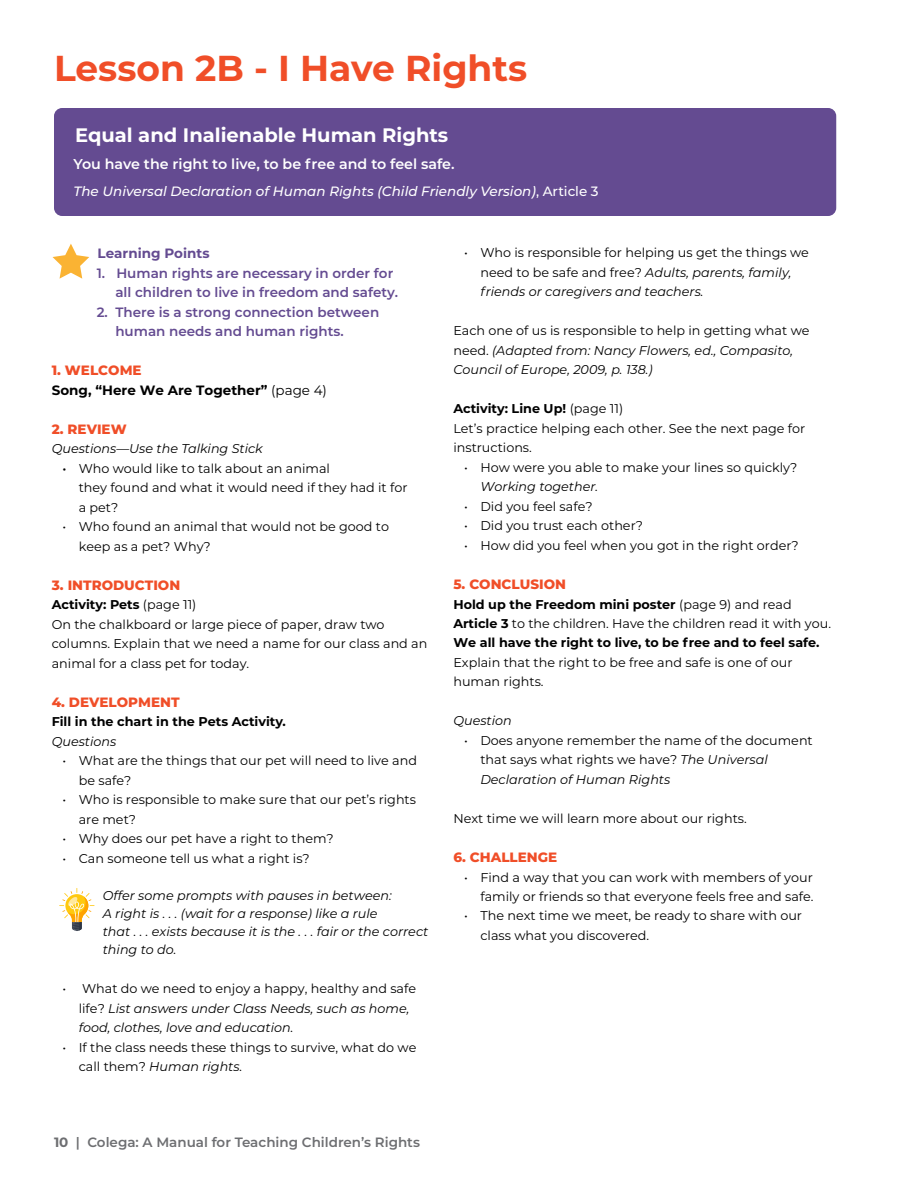
<style>
.page{position:relative;width:918px;height:1188px;background:#fff}
.page>*{position:absolute;margin:0;border:0;box-sizing:border-box;transform-origin:0 0}
.t1{font:700 36px "Montserrat";color:#f04e28}
.t2{font:700 19.5px "Montserrat";color:#fff}
.t3{font:600 14.25px "Montserrat";color:#fff}
.t4{font:600 13.5px/19.5px "Montserrat";color:#644b91}
.t5{font:italic 500 13.5px "Montserrat";color:#fff}
.t6{font:800 13.5px "Montserrat";color:#f04e28}
.t7{font:600 13.5px "Montserrat";color:#6d6e71}
.t8{font:700 13.5px/19.5px "Montserrat";color:#000}
.t9{font:700 13.5px "Montserrat";color:#644b91}
.t10{font:12.75px/19.5px "Montserrat";color:#000}
.t11{font:italic 12.75px/19.5px "Montserrat";color:#000}
.t12{font:700 12.75px/19.5px "Montserrat";color:#000}
.s1{font-style:normal}
.s2{font-weight:800;color:#f04e28}
.s3{font-weight:400}
.s4{font-weight:500}
.s5{font-weight:700}
.s6{font-style:italic}
</style>
<div class="page">
<div style="left:54px;top:108px;width:782px;height:108px;background:#644b91;border-radius:8px"></div>
<svg style="left:53px;top:244px;width:36px;height:35px"></svg>
<svg style="left:59px;top:888px;width:35px;height:43px"></svg>
<h1 class="t1" style="left:54px;top:42px;width:475px">Lesson 2B - I Have Rights</h1>
<h2 class="t2" style="left:75px;top:121px;width:375px">Equal and Inalienable Human Rights</h2>
<p class="t3" style="left:74px;top:154px;width:383px">You have the right to live, to be free and to feel safe.</p>
<p class="t5" style="left:74px;top:182px;width:527px">The Universal Declaration of Human Rights (Child Friendly Version)<span class="s1">, Article 3</span></p>
<p class="t9" style="left:98px;top:244px;width:113px">Learning Points</p>
<p class="t4" style="left:115px;top:263px;width:284px;text-indent:-19px">1. Human rights are necessary in order for all children to live in freedom and safety.</p>
<p class="t4" style="left:115px;top:302px;width:265px;text-indent:-19px">2. There is a strong connection between human needs and human rights.</p>
<p class="t8" style="left:52px;top:360px;width:277px"><span class="s2">1. WELCOME<br></span>Song, “Here We Are Together” <span class="s3">(page 4)</span></p>
<p class="t6" style="left:52px;top:419px;width:76px">2. REVIEW</p>
<p class="t11" style="left:52px;top:439px;width:213px">Questions—Use the Talking Stick</p>
<p class="t10" style="left:79px;top:458px;width:330px;text-indent:-16px"><span class="s4">•</span> Who would like to talk about an animal<br>they found and what it would need if they had it for a pet?</p>
<p class="t10" style="left:79px;top:516px;width:312px;text-indent:-16px">• Who found an animal that would not be good to keep as a pet? Why?</p>
<p class="t6" style="left:52px;top:575px;width:130px">3. INTRODUCTION</p>
<p class="t10" style="left:52px;top:595px;width:377px"><span class="s5">Activity: Pets</span> (page 11)<br>On the chalkboard or large piece of paper, draw two columns. Explain that we need a name for our class and an animal for a class pet for today.</p>
<p class="t6" style="left:52px;top:692px;width:129px">4. DEVELOPMENT</p>
<p class="t12" style="left:52px;top:711px;width:236px">Fill in the chart in the Pets Activity.</p>
<p class="t11" style="left:52px;top:731px;width:66px">Questions</p>
<p class="t10" style="left:79px;top:750px;width:340px;text-indent:-16px">• What are the things that our pet will need to live and be safe?</p>
<p class="t10" style="left:79px;top:789px;width:339px;text-indent:-16px">• Who is responsible to make sure that our pet’s rights are met?</p>
<p class="t10" style="left:63px;top:828px;width:273px">• Why does our pet have a right to them?</p>
<p class="t10" style="left:63px;top:848px;width:249px">• Can someone tell us what a right is?</p>
<p class="t11" style="left:103px;top:886px;width:327px;line-height:18px">Offer some prompts with pauses in between:<br>A right is . . . (wait for a response) like a rule<br>that . . . exists because it is the . . . fair or the correct thing to do.</p>
<p class="t11" style="left:79px;top:978px;width:339px;text-indent:-16px"><span class="s1">• What do we need to enjoy a happy, healthy and safe life?</span> List answers under Class Needs, such as home, food, clothes, love and education.</p>
<p class="t10" style="left:79px;top:1037px;width:339px;text-indent:-16px">• If the class needs these things to survive, what do we call them? <span class="s6">Human rights.</span></p>
<p class="t10" style="left:480px;top:243px;width:330px;text-indent:-16px">• Who is responsible for helping us get the things we need to be safe and free? <span class="s6">Adults, parents, family, friends or caregivers and teachers.</span></p>
<p class="t11" style="left:453px;top:321px;width:358px"><span class="s1">Each one of us is responsible to help in getting what we need.</span> (Adapted from: Nancy Flowers, ed., Compasito,<br>Council of Europe, 2009, p. 138.)</p>
<p class="t10" style="left:453px;top:399px;width:354px"><span class="s5">Activity: Line Up!</span> (page 11)<br>Let’s practice helping each other. See the next page for instructions.</p>
<p class="t10" style="left:464px;top:457px;width:335px">• How were you able to make your lines so quickly?</p>
<p class="t11" style="left:480px;top:477px;width:119px">Working together.</p>
<p class="t10" style="left:464px;top:496px;width:130px">• Did you feel safe?</p>
<p class="t10" style="left:464px;top:516px;width:180px">• Did you trust each other?</p>
<p class="t10" style="left:464px;top:535px;width:336px">• How did you feel when you got in the right order?</p>
<p class="t6" style="left:453px;top:574px;width:114px">5. CONCLUSION</p>
<p class="t12" style="left:453px;top:594px;width:379px">Hold up the Freedom mini poster <span class="s3">(page 9) and read<br></span>Article 3 <span class="s3">to the children. Have the children read it with you.<br></span>We all have the right to live, to be free and to feel safe.</p>
<p class="t10" style="left:453px;top:652px;width:341px">Explain that the right to be free and safe is one of our human rights.</p>
<p class="t11" style="left:453px;top:711px;width:60px">Question</p>
<p class="t10" style="left:480px;top:730px;width:334px;text-indent:-16px">• Does anyone remember the name of the document that says what rights we have? <span class="s6">The Universal<br>Declaration of Human Rights</span></p>
<p class="t10" style="left:453px;top:808px;width:295px">Next time we will learn more about our rights.</p>
<p class="t6" style="left:453px;top:847px;width:105px">6. CHALLENGE</p>
<p class="t10" style="left:464px;top:867px;width:351px;text-align:right">• Find a way that you can work with members of your family or friends so that everyone feels free and safe.</p>
<p class="t10" style="left:480px;top:906px;width:323px;text-indent:-16px">• The next time we meet, be ready to share with our class what you discovered.</p>
<p class="t7" style="left:54px;top:1133px;width:367px"><span class="s5">10</span> | Colega: A Manual for Teaching Children’s Rights</p>
</div>
